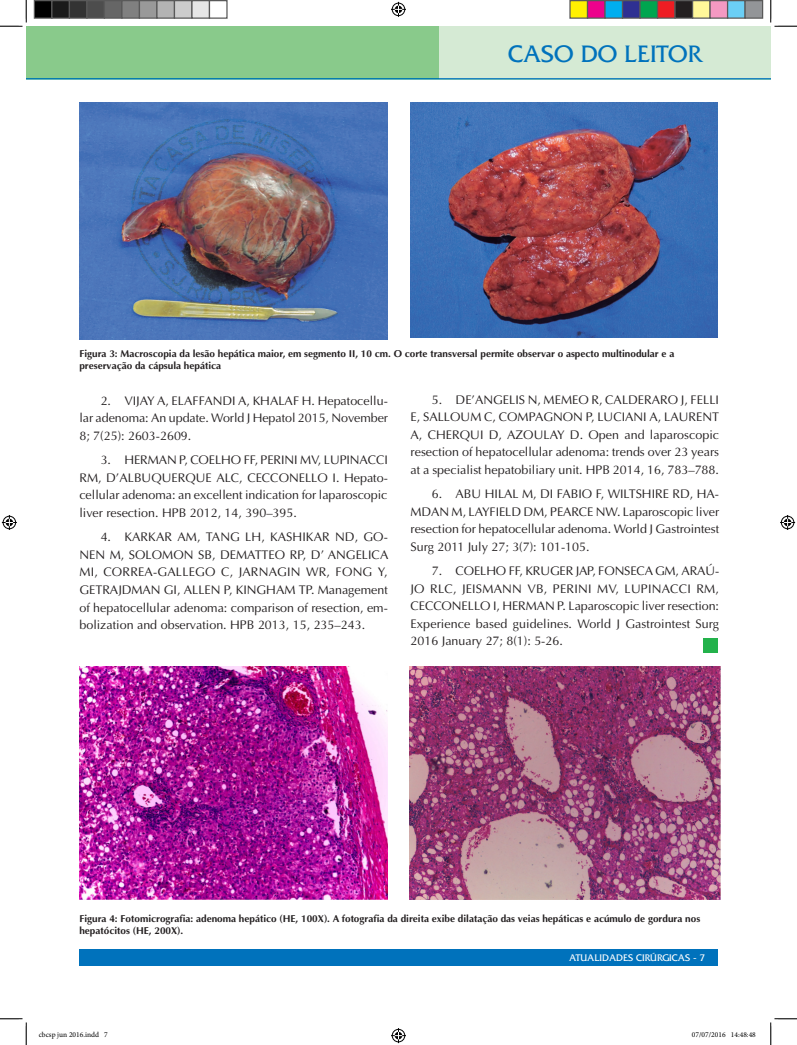
<style>
.page{position:relative;width:797px;height:1045px;background:#fff}
.page>*{position:absolute;margin:0;border:0;box-sizing:border-box;transform-origin:0 0}
.t1{font:25px "France";color:#0072bc}
.t2{font:12.5px/17.5px "Ottawa";color:#231f20;text-align:justify}
.t3{font:700 10px/11.2px "Ottawa";color:#231f20}
.t4{font:10px "France";color:#fff}
.t5{font:7.5px "Minion Pro";color:#000}
</style>
<div class="page">
<div style="left:26px;top:26px;width:412px;height:52px;background:#89ca8b"></div>
<div style="left:438px;top:26px;width:332px;height:53px;background:#d5ead4"></div>
<hr style="left:26px;top:78px;width:744px;height:1px;background:#0072bc">
<div style="left:702px;top:638px;width:15px;height:14px;background:#23b24b"></div>
<div style="left:79px;top:949px;width:638px;height:16px;background:#0072bc"></div>
<img style="left:79px;top:666px;width:309px;height:233px">
<img style="left:409px;top:666px;width:311px;height:233px">
<img style="left:79px;top:103px;width:309px;height:236px">
<img style="left:410px;top:103px;width:307px;height:234px">
<svg style="left:0;top:0;width:27px;height:27px"></svg>
<svg style="left:0;top:1018px;width:27px;height:27px"></svg>
<svg style="left:770px;top:0;width:27px;height:27px"></svg>
<svg style="left:770px;top:1018px;width:27px;height:27px"></svg>
<svg style="left:391px;top:2px;width:15px;height:15px"></svg>
<svg style="left:391px;top:1028px;width:15px;height:15px"></svg>
<svg style="left:2px;top:515px;width:15px;height:15px"></svg>
<svg style="left:780px;top:515px;width:15px;height:15px"></svg>
<div style="left:34px;top:1px;width:18px;height:17px;background:#000"></div>
<div style="left:34px;top:0;width:18px;height:19px;border:1px solid #595959"></div>
<div style="left:52px;top:1px;width:17px;height:17px;background:#1a1a1a"></div>
<div style="left:51px;top:0;width:19px;height:19px;border:1px solid #595959"></div>
<div style="left:69px;top:1px;width:18px;height:17px;background:#333"></div>
<div style="left:69px;top:0;width:19px;height:19px;border:1px solid #595959"></div>
<div style="left:87px;top:1px;width:17px;height:17px;background:#4d4d4d"></div>
<div style="left:86px;top:0;width:19px;height:19px;border:1px solid #595959"></div>
<div style="left:104px;top:1px;width:18px;height:17px;background:#666"></div>
<div style="left:104px;top:0;width:18px;height:19px;border:1px solid #595959"></div>
<div style="left:122px;top:1px;width:17px;height:17px;background:#808080"></div>
<div style="left:121px;top:0;width:19px;height:19px;border:1px solid #595959"></div>
<div style="left:139px;top:1px;width:18px;height:17px;background:#999"></div>
<div style="left:139px;top:0;width:19px;height:19px;border:1px solid #595959"></div>
<div style="left:157px;top:1px;width:17px;height:17px;background:#b3b3b3"></div>
<div style="left:156px;top:0;width:19px;height:19px;border:1px solid #595959"></div>
<div style="left:174px;top:1px;width:18px;height:17px;background:#ccc"></div>
<div style="left:174px;top:0;width:18px;height:19px;border:1px solid #595959"></div>
<div style="left:192px;top:1px;width:17px;height:17px;background:#e6e6e6"></div>
<div style="left:191px;top:0;width:19px;height:19px;border:1px solid #595959"></div>
<div style="left:209px;top:0;width:19px;height:19px;border:1px solid #595959"></div>
<div style="left:570px;top:1px;width:17px;height:17px;background:#fff101"></div>
<div style="left:569px;top:0;width:19px;height:19px;border:1px solid #595959"></div>
<div style="left:587px;top:1px;width:18px;height:17px;background:#ed028c"></div>
<div style="left:587px;top:0;width:18px;height:19px;border:1px solid #595959"></div>
<div style="left:605px;top:1px;width:17px;height:17px;background:#00aeef"></div>
<div style="left:604px;top:0;width:19px;height:19px;border:1px solid #595959"></div>
<div style="left:622px;top:1px;width:18px;height:17px;background:#2e3092"></div>
<div style="left:622px;top:0;width:18px;height:19px;border:1px solid #595959"></div>
<div style="left:640px;top:1px;width:17px;height:17px;background:#00a54f"></div>
<div style="left:639px;top:0;width:19px;height:19px;border:1px solid #595959"></div>
<div style="left:657px;top:1px;width:18px;height:17px;background:#ee1d23"></div>
<div style="left:657px;top:0;width:18px;height:19px;border:1px solid #595959"></div>
<div style="left:675px;top:1px;width:17px;height:17px;background:#231f20"></div>
<div style="left:674px;top:0;width:19px;height:19px;border:1px solid #595959"></div>
<div style="left:692px;top:1px;width:18px;height:17px;background:#fff79a"></div>
<div style="left:692px;top:0;width:18px;height:19px;border:1px solid #595959"></div>
<div style="left:710px;top:1px;width:17px;height:17px;background:#f499c2"></div>
<div style="left:709px;top:0;width:19px;height:19px;border:1px solid #595959"></div>
<div style="left:727px;top:1px;width:18px;height:17px;background:#6bcff6"></div>
<div style="left:727px;top:0;width:18px;height:19px;border:1px solid #595959"></div>
<div style="left:745px;top:1px;width:17px;height:17px;background:#939598"></div>
<div style="left:744px;top:0;width:19px;height:19px;border:1px solid #595959"></div>
<h1 class="t1" style="left:508px;top:40px;width:194px">CASO DO LEITOR</h1>
<p class="t3" style="left:79px;top:348px;width:596px">Figura 3: Macroscopia da lesão hepática maior, em segmento II, 10 cm. O corte transversal permite observar o aspecto multinodular e a preservação da cápsula hepática</p>
<p class="t2" style="left:410px;top:390px;width:310px;text-indent:21px">5. DE’ANGELIS N, MEMEO R, CALDERARO J, FELLI E, SALLOUM C, COMPAGNON P, LUCIANI A, LAURENT A, CHERQUI D, AZOULAY D. Open and laparoscopic resection of hepatocellular adenoma: trends over 23 years at a specialist hepatobiliary unit. HPB 2014, 16, 783–788.</p>
<p class="t2" style="left:410px;top:485px;width:310px;text-indent:21px">6. ABU HILAL M, DI FABIO F, WILTSHIRE RD, HA-MDAN M, LAYFIELD DM, PEARCE NW. Laparoscopic liver resection for hepatocellular adenoma. World J Gastrointest Surg 2011 July 27; 3(7): 101-105.</p>
<p class="t2" style="left:410px;top:562px;width:310px;text-indent:21px">7. COELHO FF, KRUGER JAP, FONSECA GM, ARAÚ-JO RLC, JEISMANN VB, PERINI MV, LUPINACCI RM, CECCONELLO I, HERMAN P. Laparoscopic liver resection:<br>Experience based guidelines. World J Gastrointest Surg 2016 January 27; 8(1): 5-26.</p>
<p class="t2" style="left:79px;top:392px;width:310px;text-indent:21px">2. VIJAY A, ELAFFANDI A, KHALAF H. Hepatocellu&shy;lar adenoma: An update. World J Hepatol 2015, November 8; 7(25): 2603-2609.</p>
<p class="t2" style="left:79px;top:451px;width:310px;text-indent:21px">3. HERMAN P, COELHO FF, PERINI MV, LUPINACCI RM, D’ALBUQUERQUE ALC, CECCONELLO I. Hepato&shy;cellular adenoma: an excellent indication for laparoscopic liver resection. HPB 2012, 14, 390–395.</p>
<p class="t2" style="left:79px;top:528px;width:310px;text-indent:21px">4. KARKAR AM, TANG LH, KASHIKAR ND, GO-NEN M, SOLOMON SB, DEMATTEO RP, D’ ANGELICA MI, CORREA-GALLEGO C, JARNAGIN WR, FONG Y, GETRAJDMAN GI, ALLEN P, KINGHAM TP. Management of hepatocellular adenoma: comparison of resection, em&shy;bolization and observation. HPB 2013, 15, 235–243.</p>
<p class="t3" style="left:79px;top:913px;width:622px">Figura 4: Fotomicrografia: adenoma hepático (HE, 100X). A fotografia da direita exibe dilatação das veias hepáticas e acúmulo de gordura nos hepatócitos (HE, 200X).</p>
<p class="t4" style="left:569px;top:952px;width:137px">ATUALIDADES CIRÚRGICAS - 7</p>
<p class="t5" style="left:39px;top:1030px;width:71px">cbcsp jun 2016.indd 7</p>
<p class="t5" style="left:692px;top:1030px;width:65px">07/07/2016 14:48:48</p>
</div>
